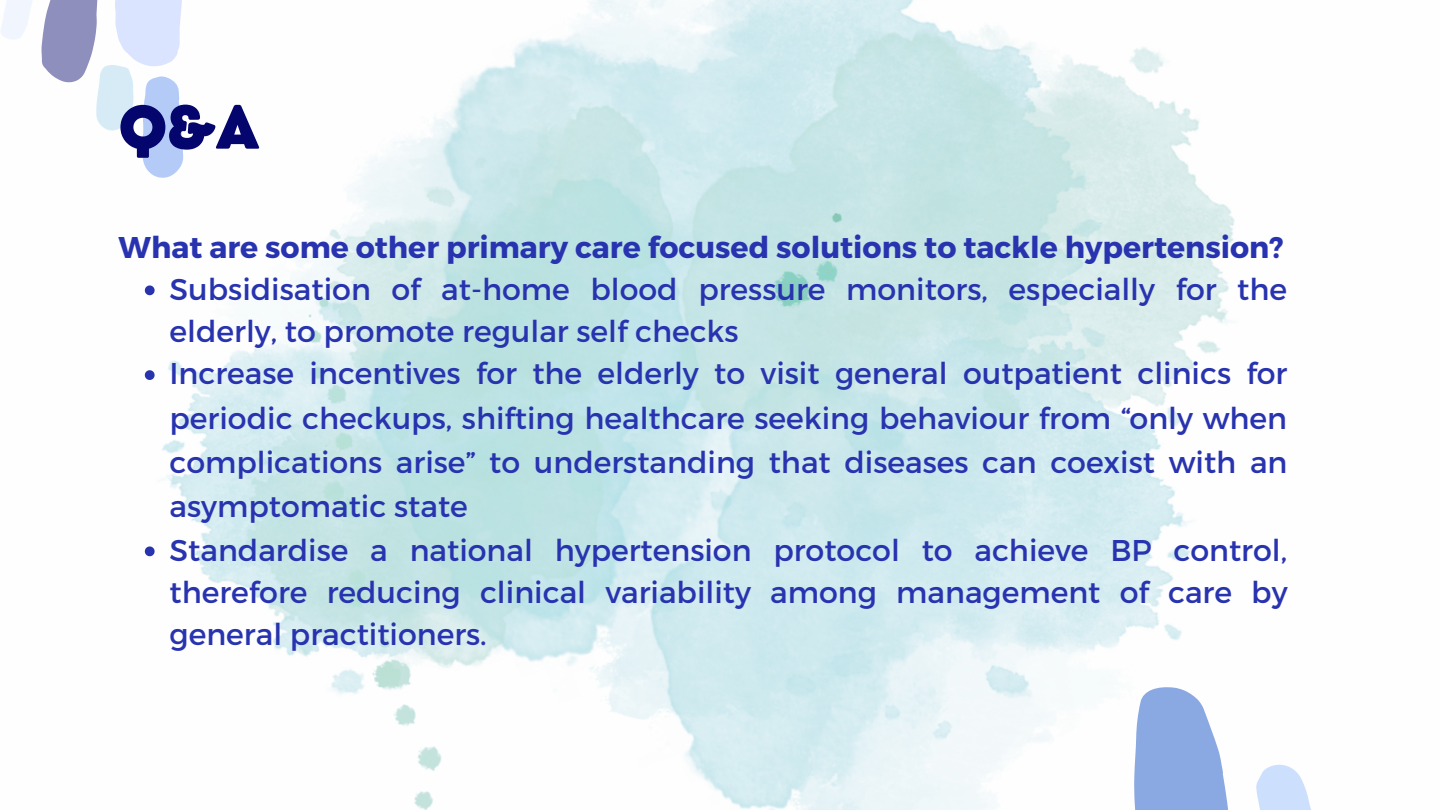
<style>
.page{position:relative;width:1440px;height:810px;background:#fff}
.page>*{position:absolute;margin:0;border:0;box-sizing:border-box;transform-origin:0 0}
.t1{font:800 58px "Cocomat Pro";color:#05066d}
.t2{font:30px/42px "Montserrat";color:#2833af;text-align:justify}
.t3{font:700 30px "Montserrat";color:#2833af}
</style>
<div class="page">
<img style="left:162px;top:0;width:1073px;height:810px">
<svg style="left:41px;top:0;width:152px;height:178px"></svg>
<svg style="left:1px;top:0;width:31px;height:39px"></svg>
<svg style="left:1134px;top:686px;width:97px;height:124px"></svg>
<svg style="left:1256px;top:765px;width:55px;height:45px"></svg>
<svg style="left:145px;top:285px;width:10px;height:10px"></svg>
<svg style="left:145px;top:370px;width:10px;height:10px"></svg>
<svg style="left:145px;top:546px;width:10px;height:10px"></svg>
<p class="t1" style="left:119px;top:106px;width:143px">Q&amp;A</p>
<p class="t3" style="left:119px;top:228px;width:1166px">What are some other primary care focused solutions to tackle hypertension?</p>
<p class="t2" style="left:170px;top:267px;width:1119px">Subsidisation of at-home blood pressure monitors, especially for the elderly, to promote regular self checks</p>
<p class="t2" style="left:170px;top:350px;width:1119px;line-height:44.2px">Increase incentives for the elderly to visit general outpatient clinics for periodic checkups, shifting healthcare seeking behaviour from “only when complications arise” to understanding that diseases can coexist with an asymptomatic state</p>
<p class="t2" style="left:170px;top:528px;width:1120px">Standardise a national hypertension protocol to achieve BP control, therefore reducing clinical variability among management of care by general practitioners.</p>
</div>
